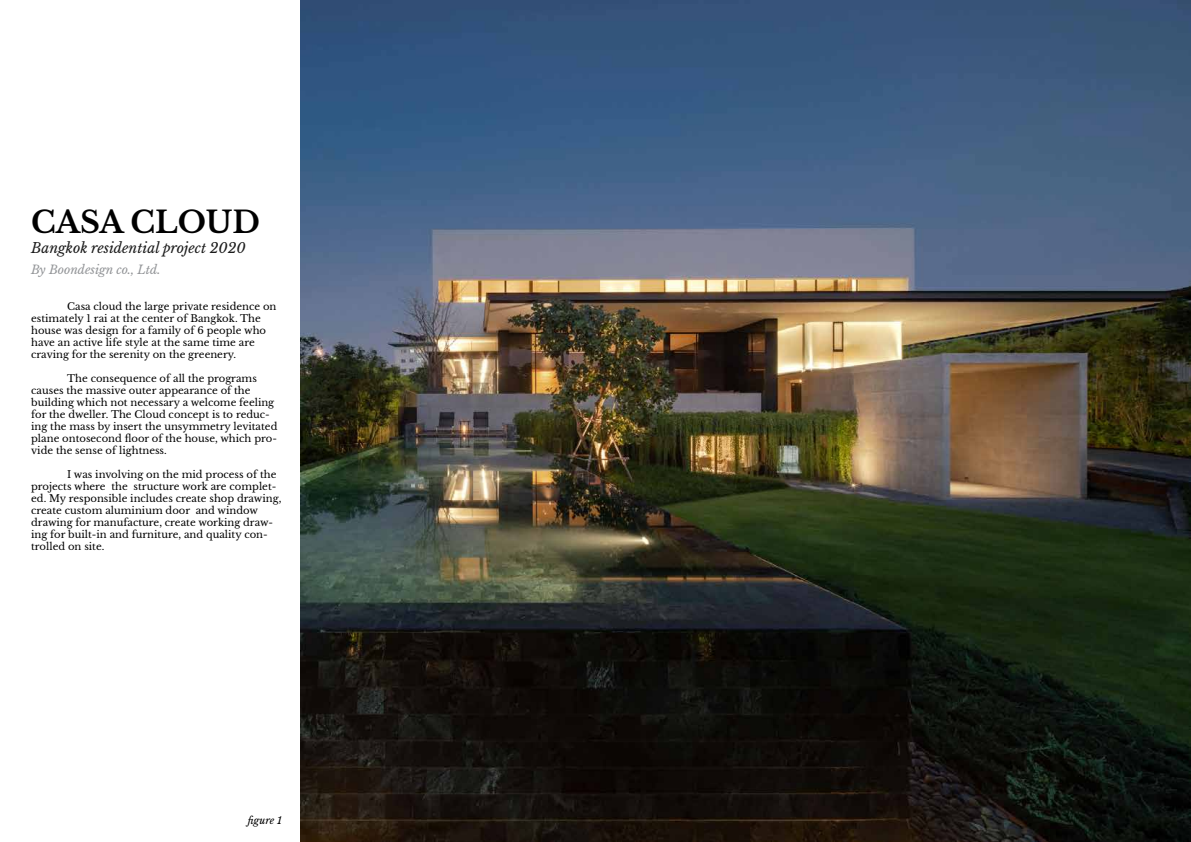
<style>
.page{position:relative;width:1191px;height:842px;background:#fff}
.page>*{position:absolute;margin:0;border:0;box-sizing:border-box;transform-origin:0 0}
.t1{font:700 30px "Libre Baskerville";color:#000}
.t2{font:italic 14px "Libre Baskerville";color:#1c1c1c}
.t3{font:italic 12px "Libre Baskerville";color:#939598}
.t4{font:10px/12px "Libre Baskerville";color:#000}
.t5{font:italic 10px "Libre Baskerville";color:#000}
</style>
<div class="page">
<img style="left:300px;top:0;width:891px;height:842px">
<h1 class="t1" style="left:31px;top:204px;width:230px">CASA CLOUD</h1>
<h2 class="t2" style="left:31px;top:239px;width:216px">Bangkok residential project 2020</h2>
<p class="t3" style="left:31px;top:262px;width:131px">By Boondesign co., Ltd.</p>
<p class="t4" style="left:31px;top:301px;width:247px;text-indent:36px">Casa cloud the large private residence on estimately 1 rai at the center of Bangkok. The house was design for a family of 6 people who have an active life style at the same time are craving for the serenity on the greenery.</p>
<p class="t4" style="left:31px;top:373px;width:248px;text-indent:36px">The consequence of all the programs causes the massive outer appearance of the building which not necessary a welcome feeling for the dweller. The Cloud concept is to reduc&shy;ing the mass by insert the unsymmetry levitated plane ontosecond floor of the house, which pro&shy;vide the sense of lightness.</p>
<p class="t4" style="left:31px;top:469px;width:252px;text-indent:36px">I was involving on the mid process of the projects where the structure work are complet&shy;ed. My responsible includes create shop drawing, create custom aluminium door and window drawing for manufacture, create working draw&shy;ing for built-in and furniture, and quality con&shy;trolled on site.</p>
<p class="t5" style="left:248px;top:814px;width:36px">figure 1</p>
</div>
